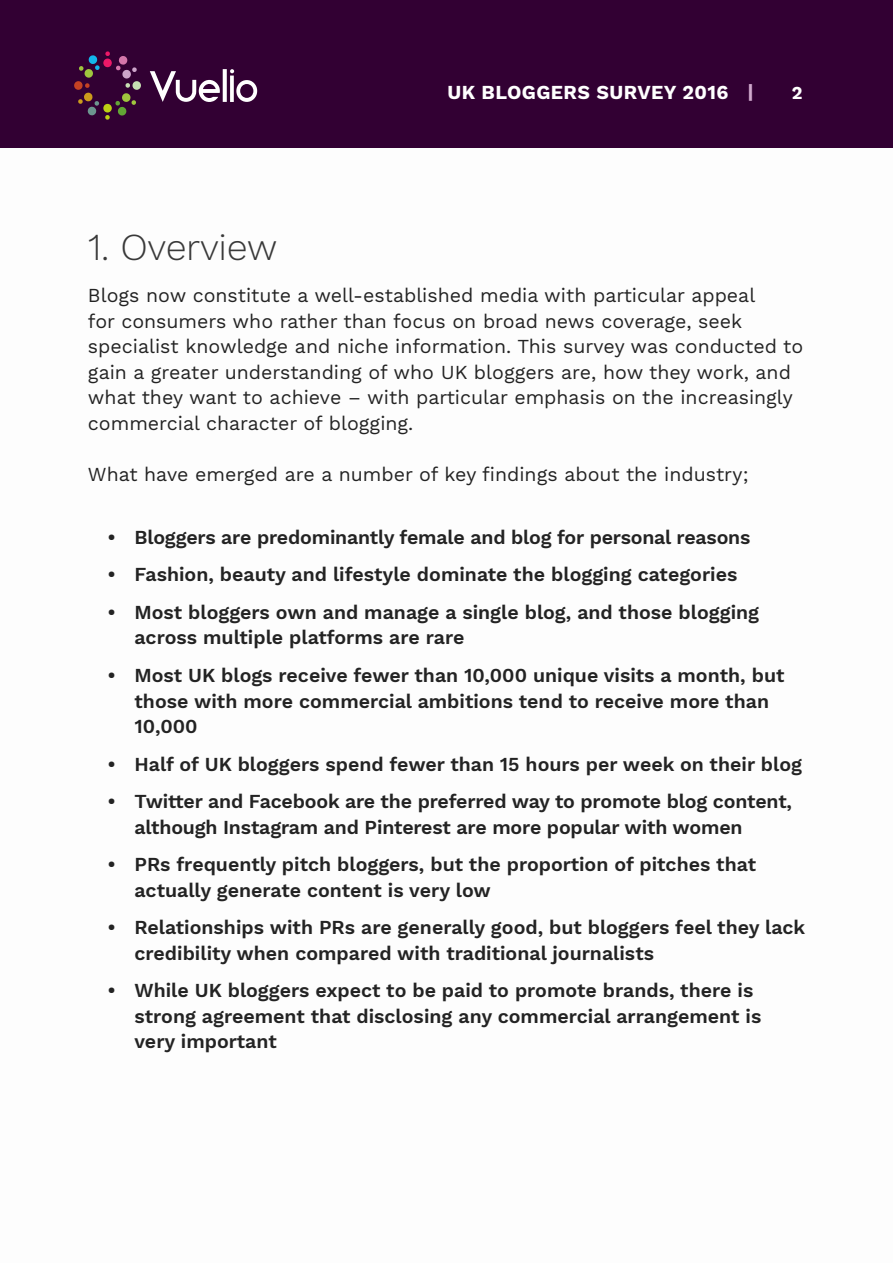
<style>
.page{position:relative;width:893px;height:1263px;background:#fff}
.page>*{position:absolute;margin:0;border:0;box-sizing:border-box;transform-origin:0 0}
.t1{font:300 37.5px "Work Sans";letter-spacing:-.01em;color:#393939}
.t2{font:600 19.5px/25.5px "Work Sans";color:#232323}
.t3{font:19.5px/25.5px "Work Sans";color:#232323}
.t4{font:700 19.5px "Work Sans";letter-spacing:.02em;color:#fff}
.t5{font:700 18px "Work Sans";color:#fff}
.s1{color:#d0a9cd}
</style>
<div class="page">
<div style="left:0;top:0;width:893px;height:148px;background:#320033"></div>
<svg style="left:150px;top:69px;width:107px;height:33px"></svg>
<svg style="left:74px;top:51px;width:67px;height:69px"></svg>
<p class="t4" style="left:447px;top:81px;width:308px">UK BLOGGERS SURVEY 2016 <span class="s1">|</span></p>
<p class="t5" style="left:792px;top:82px;width:12px">2</p>
<h1 class="t1" style="left:88px;top:225px;width:191px">1. Overview</h1>
<p class="t3" style="left:88px;top:284px;width:717px">Blogs now constitute a well-established media with particular appeal<br>for consumers who rather than focus on broad news coverage, seek specialist knowledge and niche information. This survey was conducted to gain a greater understanding of who UK bloggers are, how they work, and what they want to achieve – with particular emphasis on the increasingly commercial character of blogging.</p>
<p class="t3" style="left:88px;top:462px;width:662px">What have emerged are a number of key findings about the industry;</p>
<p class="t2" style="left:107px;top:525px;width:645px">• Bloggers are predominantly female and blog for personal reasons</p>
<p class="t2" style="left:107px;top:563px;width:631px">• Fashion, beauty and lifestyle dominate the blogging categories</p>
<p class="t2" style="left:134px;top:600px;width:626px;text-indent:-27px">• Most bloggers own and manage a single blog, and those blogging across multiple platforms are rare</p>
<p class="t2" style="left:134px;top:663px;width:651px;text-indent:-27px">• Most UK blogs receive fewer than 10,000 unique visits a month, but those with more commercial ambitions tend to receive more than<br>10,000</p>
<p class="t2" style="left:107px;top:752px;width:696px">• Half of UK bloggers spend fewer than 15 hours per week on their blog</p>
<p class="t2" style="left:134px;top:789px;width:659px;text-indent:-27px">• Twitter and Facebook are the preferred way to promote blog content, although Instagram and Pinterest are more popular with women</p>
<p class="t2" style="left:134px;top:852px;width:623px;text-indent:-27px">• PRs frequently pitch bloggers, but the proportion of pitches that actually generate content is very low</p>
<p class="t2" style="left:134px;top:915px;width:672px;text-indent:-27px">• Relationships with PRs are generally good, but bloggers feel they lack credibility when compared with traditional journalists</p>
<p class="t2" style="left:134px;top:978px;width:628px;text-indent:-27px">• While UK bloggers expect to be paid to promote brands, there is strong agreement that disclosing any commercial arrangement is very important</p>
</div>
